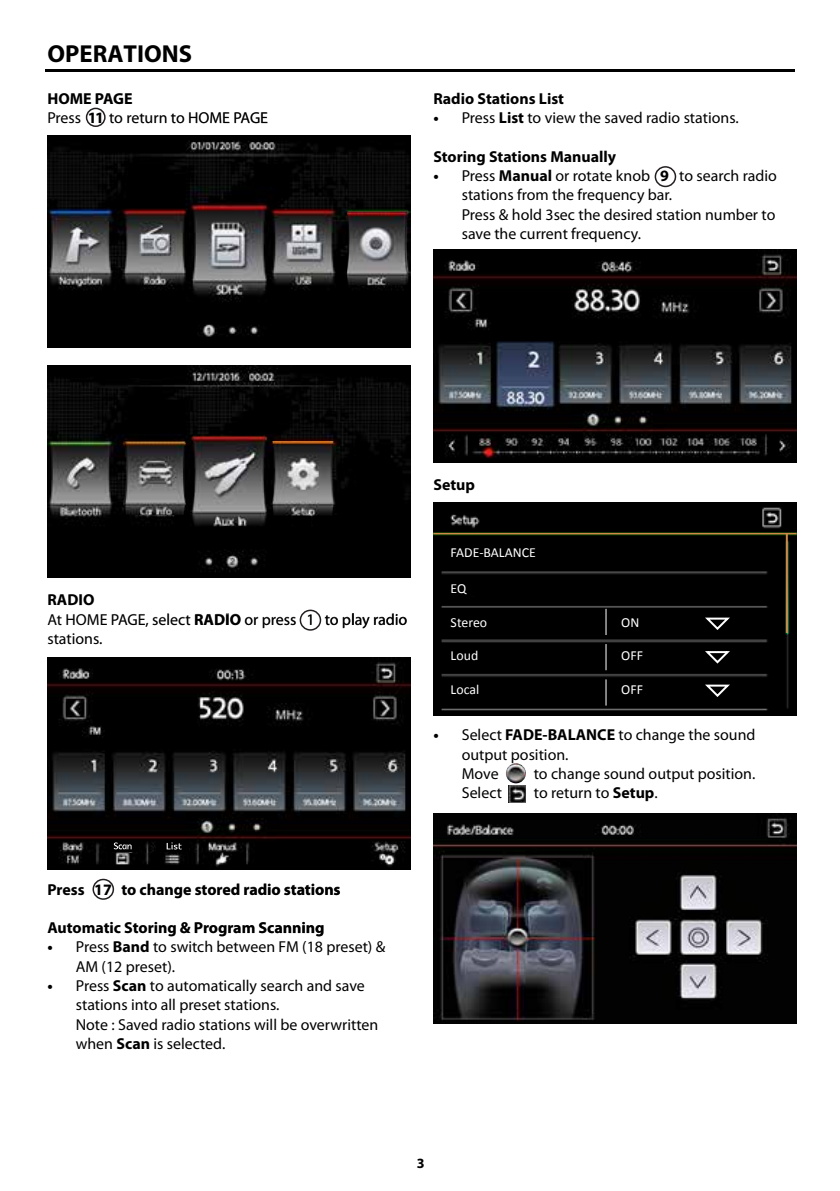
<style>
.page{position:relative;width:840px;height:1191px;background:#fff}
.page>*{position:absolute;margin:0;border:0;box-sizing:border-box;transform-origin:0 0}
.t1{font:700 24.6px "Myriad Pro";color:#000}
.t2{font:15.8px/19.2px "Myriad Pro";color:#000}
.t3{font:700 15.8px/19.2px "Myriad Pro";color:#000}
.t4{font:700 14.2px "Myriad Pro";color:#000}
.t5{font:13.8px "Calibri";color:#fff}
.s1{font-weight:700}
</style>
<div class="page">
<div style="left:86px;top:108px;width:20px;height:19px;border:2px solid #231f20;border-radius:50%"></div>
<div style="left:92px;top:878px;width:22px;height:21px;border:2px solid #231f20;border-radius:50%"></div>
<div style="left:299px;top:609px;width:22px;height:21px;border:2px solid #231f20;border-radius:50%"></div>
<div style="left:654px;top:166px;width:21px;height:21px;border:2px solid #231f20;border-radius:50%"></div>
<svg style="left:59px;top:93px;width:73px;height:11px"></svg>
<svg style="left:57px;top:115px;width:23px;height:8px"></svg>
<svg style="left:89px;top:113px;width:12px;height:10px"></svg>
<svg style="left:109px;top:112px;width:158px;height:11px"></svg>
<svg style="left:58px;top:594px;width:36px;height:11px"></svg>
<svg style="left:308px;top:614px;width:3px;height:10px"></svg>
<svg style="left:325px;top:613px;width:81px;height:15px"></svg>
<svg style="left:57px;top:613px;width:238px;height:31px"></svg>
<svg style="left:58px;top:887px;width:26px;height:7px"></svg>
<svg style="left:95px;top:884px;width:16px;height:10px"></svg>
<svg style="left:122px;top:883px;width:218px;height:15px"></svg>
<svg style="left:59px;top:922px;width:264px;height:14px"></svg>
<hr style="left:45px;top:69px;width:749px;height:2px;background:#000">
<img style="left:47px;top:135px;width:363px;height:213px">
<img style="left:346px;top:211px;width:62px;height:74px">
<img style="left:47px;top:365px;width:293px;height:213px">
<img style="left:192px;top:436px;width:74px;height:90px">
<img style="left:124px;top:441px;width:61px;height:74px">
<div style="left:293px;top:512px;width:17px;height:13px;background:#000"></div>
<img style="left:271px;top:441px;width:63px;height:74px">
<img style="left:340px;top:365px;width:70px;height:213px">
<img style="left:47px;top:657px;width:363px;height:212px">
<div style="left:107px;top:841px;width:32px;height:11px;background:#000"></div>
<div style="left:156px;top:841px;width:33px;height:11px;background:#000"></div>
<svg style="left:114px;top:842px;width:17px;height:7px"></svg>
<svg style="left:166px;top:842px;width:15px;height:7px"></svg>
<img style="left:433px;top:250px;width:363px;height:212px">
<img style="left:433px;top:813px;width:363px;height:210px">
<img style="left:505px;top:763px;width:20px;height:20px;border-radius:10px">
<img style="left:508px;top:785px;width:17px;height:18px">
<img style="left:433px;top:502px;width:363px;height:213px">
<div style="left:451px;top:547px;width:262px;height:16px;background:#000"></div>
<div style="left:451px;top:579px;width:262px;height:16px;background:#000"></div>
<div style="left:451px;top:615px;width:262px;height:17px;background:#000"></div>
<div style="left:451px;top:649px;width:262px;height:16px;background:#000"></div>
<div style="left:451px;top:682px;width:262px;height:17px;background:#000"></div>
<svg style="left:605px;top:609px;width:1px;height:26px"></svg>
<svg style="left:605px;top:644px;width:1px;height:26px"></svg>
<svg style="left:605px;top:679px;width:1px;height:26px"></svg>
<svg style="left:705px;top:616px;width:27px;height:15px"></svg>
<svg style="left:705px;top:649px;width:27px;height:16px"></svg>
<svg style="left:705px;top:683px;width:27px;height:15px"></svg>
<hr style="left:433px;top:533px;width:363px;height:1px;background:#cf8649">
<hr style="left:785px;top:533px;width:2px;height:100px;background:#cf8649">
<h1 class="t1" style="left:48px;top:37px;width:146px">OPERATIONS</h1>
<p class="t2" style="left:47px;top:89px;width:222px"><span class="s1">HOME PAGE<br></span>Press <span class="s1">11</span> to return to HOME PAGE</p>
<p class="t3" style="left:433px;top:88px;width:132px">Radio Stations List •</p>
<p class="t3" style="left:433px;top:146px;width:184px">Storing Stations Manually •</p>
<p class="t2" style="left:461px;top:108px;width:278px">Press <span class="s1">List</span> to view the saved radio stations.</p>
<p class="t2" style="left:461px;top:166px;width:316px">Press <span class="s1">Manual</span> or rotate knob <span class="s1">9</span> to search radio stations from the frequency bar.<br>Press &amp; hold 3sec the desired station number to save the current frequency.</p>
<p class="t2" style="left:47px;top:590px;width:361px"><span class="s1">RADIO<br></span>At HOME PAGE, select <span class="s1">RADIO</span> or press 1 to play radio stations.</p>
<p class="t3" style="left:433px;top:474px;width:43px">Setup</p>
<p class="t5" style="left:450px;top:543px;width:87px">FADE-BALANCE</p>
<p class="t5" style="left:450px;top:579px;width:17px">EQ</p>
<p class="t5" style="left:450px;top:614px;width:38px">Stereo</p>
<p class="t5" style="left:450px;top:646px;width:29px">Loud</p>
<p class="t5" style="left:450px;top:680px;width:30px">Local</p>
<p class="t5" style="left:620px;top:614px;width:20px">ON</p>
<p class="t5" style="left:620px;top:646px;width:23px">OFF</p>
<p class="t5" style="left:620px;top:680px;width:23px">OFF</p>
<p class="t3" style="left:433px;top:725px;width:7px">•</p>
<p class="t2" style="left:461px;top:725px;width:295px">Select <span class="s1">FADE-BALANCE</span> to change the sound output position.<br>Move</p>
<p class="t2" style="left:533px;top:763px;width:223px">to change sound output position.</p>
<p class="t2" style="left:461px;top:783px;width:42px">Select</p>
<p class="t2" style="left:533px;top:783px;width:125px">to return to <span class="s1">Setup</span>.</p>
<p class="t3" style="left:47px;top:879px;width:294px">Press 17 to change stored radio stations</p>
<p class="t3" style="left:47px;top:917px;width:278px">Automatic Storing &amp; Program Scanning •</p>
<p class="t3" style="left:47px;top:975px;width:7px">•</p>
<p class="t2" style="left:76px;top:937px;width:311px">Press <span class="s1">Band</span> to switch between FM (18 preset) &amp; AM (12 preset).<br>Press <span class="s1">Scan</span> to automatically search and save stations into all preset stations.<br>Note : Saved radio stations will be overwritten when <span class="s1">Scan</span> is selected.</p>
<p class="t4" style="left:416px;top:1154px;width:9px">3</p>
</div>
